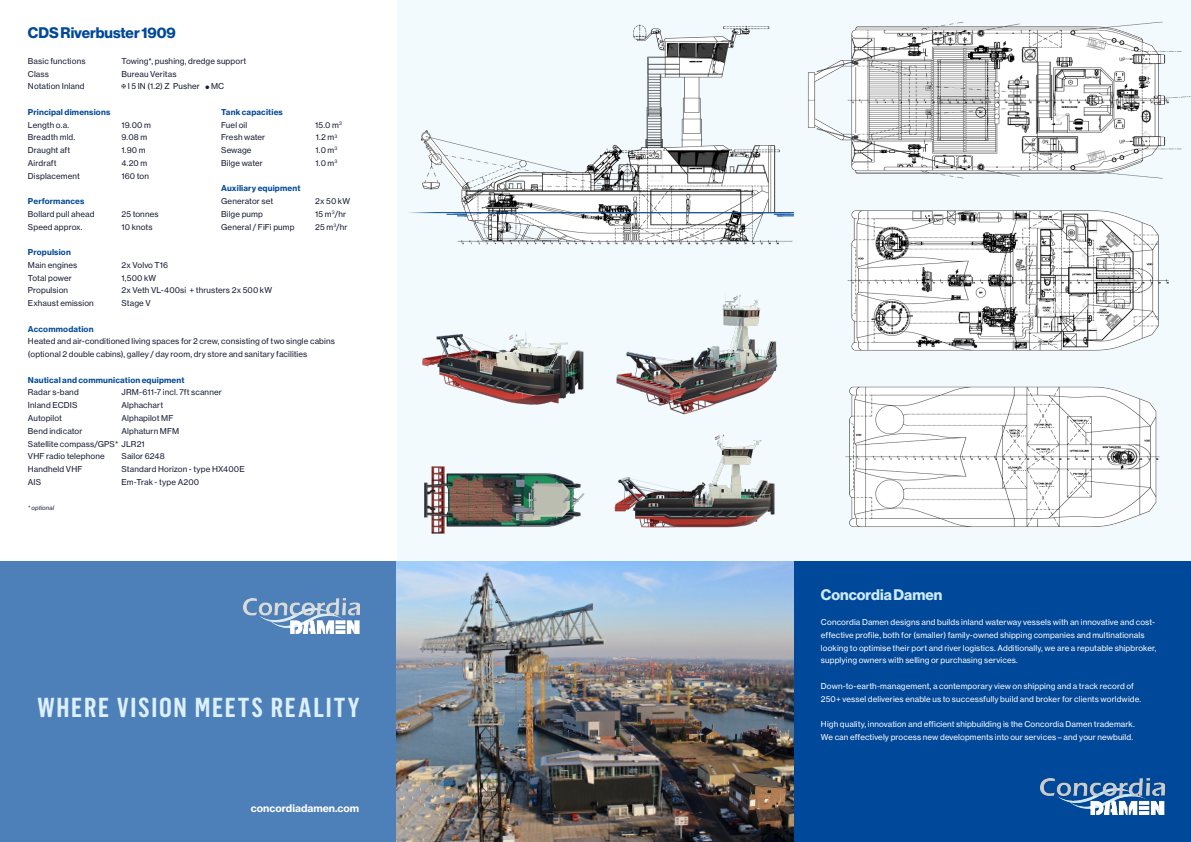
<style>
.page{position:relative;width:1191px;height:842px;background:#fff}
.page>*{position:absolute;margin:0;border:0;box-sizing:border-box;transform-origin:0 0}
.t1{font:600 27px "Flama Cond";letter-spacing:.065em;color:#ceeafa}
.BROCH_platte_tekst{font:15px "N Haas Grotesk DS Pro 75 Bd";letter-spacing:-.005em;color:#00489a}
.BROCH_platte_tekst-2{font:15px "N Haas Grotesk DS Pro 75 Bd";color:#ceeafa}
.t2{font:10.3px "N Haas Grotesk TX Pro 75 Bd";color:#fff}
.BROCH_platte_tekst-3{font:8px "N Haas Grotesk TX Pro 55 Rg";letter-spacing:.015em;color:#161c33}
.BROCH_platte_tekst-4{font:8px/12.8px "N Haas Grotesk TX Pro 55 Rg";letter-spacing:.015em;color:#fff}
.BROCH_platte_tekst-5{font:8px "N Haas Grotesk TX Pro 75 Bd";letter-spacing:.02em;color:#00489a}
.BROCH_platte_tekst-6{font:8px "N Haas Grotesk TX Pro 55 Rg";letter-spacing:-.005em;color:#161c33}
.BROCH_platte_tekst-7{font:6px "N Haas Grotesk TX Pro 56 It";letter-spacing:.02em;color:#161c33}
</style>
<div class="page">
<div style="left:0;top:561px;width:397px;height:281px;background:#4d7fb8"></div>
<img style="left:243px;top:599px;width:116px;height:34px">
<div style="left:397px;top:0;width:794px;height:561px;background:#f3fafe"></div>
<div style="left:794px;top:561px;width:397px;height:281px;background:#00489a"></div>
<img style="left:397px;top:561px;width:397px;height:281px">
<img style="left:1040px;top:778px;width:124px;height:37px">
<img style="left:417px;top:24px;width:377px;height:221px">
<img style="left:845px;top:210px;width:324px;height:317px">
<img style="left:808px;top:21px;width:383px;height:158px">
<img style="left:422px;top:331px;width:162px;height:74px">
<img style="left:616px;top:295px;width:162px;height:120px">
<img style="left:424px;top:466px;width:161px;height:68px">
<img style="left:614px;top:434px;width:161px;height:94px">
<hr style="left:397px;top:212px;width:397px;height:1px;background:#00489a">
<svg style="left:774px;top:214px;width:20px;height:3px"></svg>
<svg style="left:446px;top:214px;width:21px;height:3px"></svg>
<p class="BROCH_platte_tekst" style="left:28px;top:24px;width:149px">CDS Riverbuster 1909</p>
<p class="BROCH_platte_tekst-3" style="left:28px;top:56px;width:59px">Basic functions</p>
<p class="BROCH_platte_tekst-3" style="left:121px;top:56px;width:126px">Towing*, pushing, dredge support</p>
<p class="BROCH_platte_tekst-3" style="left:28px;top:69px;width:23px">Class</p>
<p class="BROCH_platte_tekst-3" style="left:121px;top:69px;width:57px">Bureau Veritas</p>
<p class="BROCH_platte_tekst-3" style="left:28px;top:81px;width:58px">Notation Inland</p>
<p class="BROCH_platte_tekst-3" style="left:121px;top:81px;width:104px">✠ I 5 IN (1.2) Z Pusher ● MC</p>
<p class="BROCH_platte_tekst-5" style="left:28px;top:107px;width:84px">Principal dimensions</p>
<p class="BROCH_platte_tekst-3" style="left:28px;top:120px;width:43px">Length o.a.</p>
<p class="BROCH_platte_tekst-3" style="left:121px;top:120px;width:31px">19.00 m</p>
<p class="BROCH_platte_tekst-3" style="left:28px;top:132px;width:49px">Breadth mld.</p>
<p class="BROCH_platte_tekst-3" style="left:121px;top:132px;width:27px">9.08 m</p>
<p class="BROCH_platte_tekst-3" style="left:28px;top:145px;width:44px">Draught aft</p>
<p class="BROCH_platte_tekst-3" style="left:121px;top:145px;width:26px">1.90 m</p>
<p class="BROCH_platte_tekst-3" style="left:28px;top:158px;width:30px">Airdraft</p>
<p class="BROCH_platte_tekst-3" style="left:121px;top:158px;width:27px">4.20 m</p>
<p class="BROCH_platte_tekst-3" style="left:28px;top:171px;width:53px">Displacement</p>
<p class="BROCH_platte_tekst-3" style="left:121px;top:171px;width:29px">160 ton</p>
<p class="BROCH_platte_tekst-5" style="left:28px;top:196px;width:58px">Performances</p>
<p class="BROCH_platte_tekst-3" style="left:28px;top:209px;width:68px">Bollard pull ahead</p>
<p class="BROCH_platte_tekst-3" style="left:121px;top:209px;width:39px">25 tonnes</p>
<p class="BROCH_platte_tekst-3" style="left:28px;top:222px;width:56px">Speed approx.</p>
<p class="BROCH_platte_tekst-3" style="left:121px;top:222px;width:33px">10 knots</p>
<p class="BROCH_platte_tekst-5" style="left:28px;top:247px;width:44px">Propulsion</p>
<p class="BROCH_platte_tekst-3" style="left:28px;top:260px;width:51px">Main engines</p>
<p class="BROCH_platte_tekst-3" style="left:121px;top:260px;width:48px">2x Volvo T16</p>
<p class="BROCH_platte_tekst-3" style="left:28px;top:273px;width:45px">Total power</p>
<p class="BROCH_platte_tekst-3" style="left:121px;top:273px;width:36px">1,500 kW</p>
<p class="BROCH_platte_tekst-3" style="left:28px;top:286px;width:42px">Propulsion</p>
<p class="BROCH_platte_tekst-3" style="left:121px;top:286px;width:152px">2x Veth VL-400si + thrusters 2x 500 kW</p>
<p class="BROCH_platte_tekst-3" style="left:28px;top:298px;width:67px">Exhaust emission</p>
<p class="BROCH_platte_tekst-3" style="left:121px;top:298px;width:31px">Stage V</p>
<p class="BROCH_platte_tekst-5" style="left:28px;top:324px;width:67px">Accommodation</p>
<p class="BROCH_platte_tekst-3" style="left:28px;top:337px;width:308px">Heated and air-conditioned living spaces for 2 crew, consisting of two single cabins</p>
<p class="BROCH_platte_tekst-3" style="left:28px;top:349px;width:281px">(optional 2 double cabins), galley / day room, dry store and sanitary facilities</p>
<p class="BROCH_platte_tekst-5" style="left:28px;top:375px;width:158px">Nautical and communication equipment</p>
<p class="BROCH_platte_tekst-3" style="left:28px;top:388px;width:52px">Radar s-band</p>
<p class="BROCH_platte_tekst-3" style="left:121px;top:388px;width:102px">JRM-611-7 incl. 7ft scanner</p>
<p class="BROCH_platte_tekst-3" style="left:28px;top:400px;width:51px">Inland ECDIS</p>
<p class="BROCH_platte_tekst-3" style="left:121px;top:400px;width:43px">Alphachart</p>
<p class="BROCH_platte_tekst-3" style="left:28px;top:413px;width:35px">Autopilot</p>
<p class="BROCH_platte_tekst-3" style="left:121px;top:413px;width:53px">Alphapilot MF</p>
<p class="BROCH_platte_tekst-3" style="left:28px;top:426px;width:56px">Bend indicator</p>
<p class="BROCH_platte_tekst-3" style="left:121px;top:426px;width:59px">Alphaturn MFM</p>
<p class="BROCH_platte_tekst-3" style="left:28px;top:439px;width:118px">Satellite compass/GPS* JLR21</p>
<p class="BROCH_platte_tekst-3" style="left:28px;top:451px;width:78px">VHF radio telephone</p>
<p class="BROCH_platte_tekst-3" style="left:121px;top:451px;width:45px">Sailor 6248</p>
<p class="BROCH_platte_tekst-3" style="left:28px;top:464px;width:56px">Handheld VHF</p>
<p class="BROCH_platte_tekst-3" style="left:121px;top:464px;width:125px">Standard Horizon - type HX400E</p>
<p class="BROCH_platte_tekst-3" style="left:28px;top:477px;width:15px">AIS</p>
<p class="BROCH_platte_tekst-3" style="left:121px;top:477px;width:79px">Em-Trak - type A200</p>
<p class="BROCH_platte_tekst-7" style="left:28px;top:504px;width:28px">* optional</p>
<p class="BROCH_platte_tekst-5" style="left:221px;top:107px;width:63px">Tank capacities</p>
<p class="BROCH_platte_tekst-3" style="left:221px;top:120px;width:28px">Fuel oil</p>
<p class="BROCH_platte_tekst-3" style="left:315px;top:120px;width:28px">15.0 m<sup>3</sup></p>
<p class="BROCH_platte_tekst-6" style="left:221px;top:132px;width:46px">Fresh water</p>
<p class="BROCH_platte_tekst-3" style="left:316px;top:132px;width:23px">1.2 m<sup>3</sup></p>
<p class="BROCH_platte_tekst-3" style="left:221px;top:145px;width:32px">Sewage</p>
<p class="BROCH_platte_tekst-3" style="left:315px;top:145px;width:23px">1.0 m<sup>3</sup></p>
<p class="BROCH_platte_tekst-3" style="left:221px;top:158px;width:43px">Bilge water</p>
<p class="BROCH_platte_tekst-3" style="left:315px;top:158px;width:23px">1.0 m<sup>3</sup></p>
<p class="BROCH_platte_tekst-5" style="left:221px;top:183px;width:81px">Auxiliary equipment</p>
<p class="BROCH_platte_tekst-3" style="left:221px;top:196px;width:53px">Generator set</p>
<p class="BROCH_platte_tekst-3" style="left:315px;top:196px;width:36px">2x 50 kW</p>
<p class="BROCH_platte_tekst-3" style="left:221px;top:209px;width:43px">Bilge pump</p>
<p class="BROCH_platte_tekst-3" style="left:315px;top:209px;width:32px">15 m<sup>3</sup>/hr</p>
<p class="BROCH_platte_tekst-3" style="left:221px;top:222px;width:75px">General / FiFi pump</p>
<p class="BROCH_platte_tekst-3" style="left:315px;top:222px;width:34px">25 m<sup>3</sup>/hr</p>
<h1 class="t1" style="left:37px;top:687px;width:324px">WHERE VISION MEETS REALITY</h1>
<p class="t2" style="left:251px;top:801px;width:110px">concordiadamen.com</p>
<p class="BROCH_platte_tekst-2" style="left:821px;top:586px;width:123px">Concordia Damen</p>
<p class="BROCH_platte_tekst-4" style="left:821px;top:616px;width:337px">Concordia Damen designs and builds inland waterway vessels with an innovative and cost&shy;effective profile, both for (smaller) family-owned shipping companies and multinationals looking to optimise their port and river logistics. Additionally, we are a reputable shipbroker, supplying owners with selling or purchasing services.</p>
<p class="BROCH_platte_tekst-4" style="left:821px;top:679px;width:322px">Down-to-earth-management, a contemporary view on shipping and a track record of<br>250+ vessel deliveries enable us to successfully build and broker for clients worldwide.</p>
<p class="BROCH_platte_tekst-4" style="left:821px;top:718px;width:315px">High quality, innovation and efficient shipbuilding is the Concordia Damen trademark.<br>We can effectively process new developments into our services – and your newbuild.</p>
</div>
